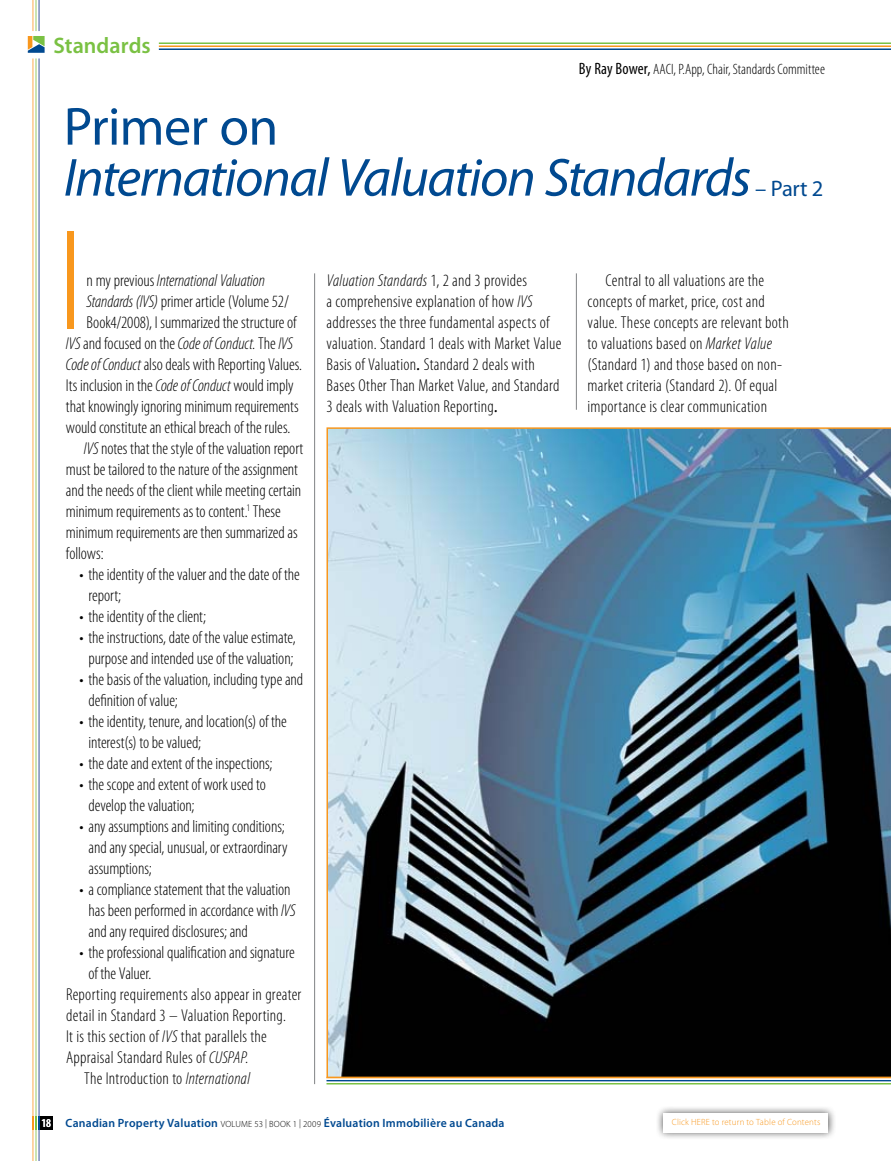
<style>
.page{position:relative;width:891px;height:1161px;background:#fff}
.page>*{position:absolute;margin:0;border:0;box-sizing:border-box;transform-origin:0 0}
.t1{font:300 condensed 144px "Myriad Pro";color:#f8971d}
.t2{font:italic 54px "Myriad Pro";letter-spacing:-.03em;color:#004990}
.t3{font:54px "Myriad Pro";letter-spacing:-.015em;color:#004990}
.t4{font:600 22.5px "Myriad Pro";letter-spacing:.005em;color:#7ac143}
.t5{font:22.5px "Myriad Pro";color:#004990}
.t6{font:300 condensed 17.25px/21px "Myriad Pro";color:#000}
.t7{font:italic 300 condensed 17.25px "Myriad Pro";letter-spacing:-.005em;color:#000}
.t8{font:300 condensed 15px "Myriad Pro";color:#000}
.t9{font:600 12px "Myriad Pro";letter-spacing:.02em;color:#004990}
.t10{font:300 9px "Myriad Pro";letter-spacing:.02em;color:#f8971d}
.s1{font-weight:400;font-size:16.5px}
.s2{font-style:normal}
.s3{font-style:italic}
.s4{font-weight:400;font-style:italic;font-stretch:normal}
.s5{font-stretch:condensed;color:#fff}
.s6{font-weight:300;font-size:9px;color:#000}
</style>
<div class="page">
<div style="left:40px;top:1116px;width:13px;height:13px;background:#000"></div>
<hr style="left:38px;top:0;width:2px;height:1161px;background:#788bbc">
<hr style="left:35px;top:0;width:2px;height:1161px;background:#bbdc9b">
<hr style="left:32px;top:0;width:2px;height:1161px;background:#fdc88a">
<svg style="left:32px;top:1116px;width:8px;height:13px"></svg>
<div style="left:23px;top:31px;width:37px;height:27px;background:#fff"></div>
<svg style="left:28px;top:36px;width:17px;height:17px"></svg>
<hr style="left:159px;top:45px;width:732px;height:2px;background:#f8971d">
<hr style="left:159px;top:48px;width:732px;height:2px;background:#004990">
<hr style="left:159px;top:42px;width:732px;height:2px;background:#7ac143">
<hr style="left:314px;top:273px;width:1px;height:811px;background:#808285">
<hr style="left:576px;top:273px;width:1px;height:137px;background:#808285">
<svg style="left:327px;top:427px;width:564px;height:650px"></svg>
<hr style="left:327px;top:1080px;width:564px;height:1px;background:#004990">
<hr style="left:327px;top:1077px;width:564px;height:1px;background:#f8971d">
<hr style="left:327px;top:1083px;width:564px;height:1px;background:#7ac143">
<div style="left:655px;top:1105px;width:181px;height:36px;background:#000;opacity:.72"></div>
<div style="left:663px;top:1113px;width:165px;height:19px;background:#fff"></div>
<h3 class="t4" style="left:54px;top:31px;width:99px">Standards</h3>
<p class="t8" style="left:579px;top:60px;width:247px"><span class="s1">By Ray Bower,</span> AACI, P.App, Chair, Standards Committee</p>
<h2 class="t3" style="left:64px;top:93px;width:216px">Primer on</h2>
<h2 class="t2" style="left:64px;top:144px;width:689px">International Valuation Standards</h2>
<h3 class="t5" style="left:755px;top:174px;width:70px">– Part 2</h3>
<h1 class="t1" style="left:58px;top:196px;width:26px">I</h1>
<p class="t7" style="left:87px;top:270px;width:180px"><span class="s2">n my previous</span> International Valuation</p>
<p class="t6" style="left:87px;top:291px;width:204px"><span class="s3">Standards (IVS)</span> primer article (Volume 52/</p>
<p class="t6" style="left:87px;top:312px;width:211px">Book4/2008), I summarized the structure of</p>
<p class="t7" style="left:66px;top:333px;width:229px">IVS <span class="s2">and focused on the</span> Code of Conduct. <span class="s2">The</span> IVS</p>
<p class="t6" style="left:66px;top:354px;width:238px"><span class="s3">Code of Conduct</span> also deals with Reporting Values.</p>
<p class="t6" style="left:66px;top:375px;width:229px">Its inclusion in the <span class="s3">Code of Conduct</span> would imply</p>
<p class="t6" style="left:66px;top:396px;width:234px">that knowingly ignoring minimum requirements</p>
<p class="t6" style="left:66px;top:417px;width:226px">would constitute an ethical breach of the rules.</p>
<p class="t6" style="left:84px;top:438px;width:221px"><span class="s3">IVS</span> notes that the style of the valuation report</p>
<p class="t6" style="left:66px;top:459px;width:234px">must be tailored to the nature of the assignment</p>
<p class="t6" style="left:66px;top:480px;width:237px">and the needs of the client while meeting certain</p>
<p class="t6" style="left:66px;top:501px;width:216px">minimum requirements as to content.<sup>1</sup> These</p>
<p class="t6" style="left:66px;top:522px;width:233px">minimum requirements are then summarized as</p>
<p class="t6" style="left:66px;top:543px;width:39px">follows:</p>
<p class="t6" style="left:89px;top:564px;width:213px;text-indent:-9px">• the identity of the valuer and the date of the report;</p>
<p class="t6" style="left:80px;top:606px;width:128px">• the identity of the client;</p>
<p class="t6" style="left:80px;top:627px;width:218px;text-align:center">• the instructions, date of the value estimate, purpose and intended use of the valuation;</p>
<p class="t6" style="left:89px;top:669px;width:216px;text-indent:-9px">• the basis of the valuation, including type and definition of value;</p>
<p class="t6" style="left:89px;top:711px;width:200px;text-indent:-9px">• the identity, tenure, and location(s) of the interest(s) to be valued;</p>
<p class="t6" style="left:80px;top:753px;width:195px">• the date and extent of the inspections;</p>
<p class="t6" style="left:89px;top:774px;width:179px;text-indent:-9px">• thescopeandextentof workusedto develop the valuation;</p>
<p class="t6" style="left:89px;top:816px;width:201px;text-indent:-9px">• any assumptions and limiting conditions; and any special, unusual, or extraordinary assumptions;</p>
<p class="t6" style="left:89px;top:879px;width:209px;text-indent:-9px">• a compliance statement that the valuation has been performed in accordance with <span class="s3">IVS </span>and any required disclosures; and</p>
<p class="t6" style="left:80px;top:942px;width:217px">• the professional qualification and signature</p>
<p class="t6" style="left:89px;top:963px;width:64px">of the Valuer.</p>
<p class="t6" style="left:66px;top:983px;width:237px">Reporting requirements also appear in greater</p>
<p class="t6" style="left:66px;top:1004px;width:222px">detail in Standard 3 – Valuation Reporting.</p>
<p class="t6" style="left:66px;top:1025px;width:202px">It is this section of <span class="s3">IVS</span> that parallels the</p>
<p class="t6" style="left:66px;top:1046px;width:184px">Appraisal Standard Rules of <span class="s3">CUSPAP.</span></p>
<p class="t6" style="left:84px;top:1067px;width:168px">The Introduction to <span class="s3">International</span></p>
<p class="t6" style="left:327px;top:270px;width:236px"><span class="s3">Valuation Standards</span> 1, 2 and 3 provides<br>a comprehensive explanation of how <span class="s3">IVS </span>addresses the three fundamental aspects of valuation. Standard 1 deals with Market Value Basis of Valuation<span class="s4">.</span> Standard 2 deals with Bases Other Than Market Value, and Standard 3 deals with Valuation Reporting<span class="s4">.</span></p>
<p class="t6" style="left:588px;top:270px;width:203px;text-indent:18px">Central to all valuations are the concepts of market, price, cost and value. These concepts are relevant both to valuations based on <span class="s3">Market Value </span>(Standard 1) and those based on non&shy;market criteria (Standard 2). Of equal importance is clear communication</p>
<p class="t9" style="left:42px;top:1115px;width:465px"><span class="s5">18</span> Canadian Property Valuation <span class="s6">Volume 53 | book 1 | 2009</span> Évaluation Immobilière au Canada</p>
<p class="t10" style="left:672px;top:1117px;width:150px">Click HERE to return to Table of Contents</p>
</div>
